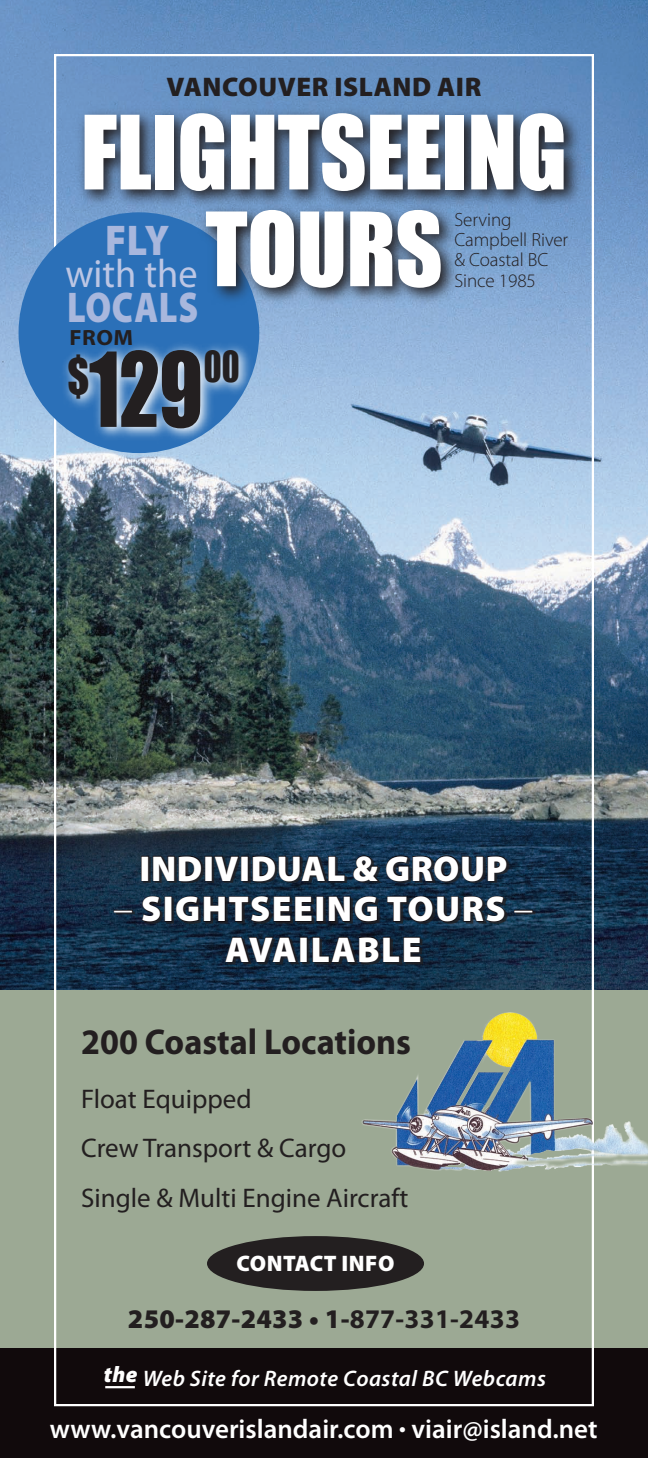
<style>
.page{position:relative;width:648px;height:1458px;background:#fff}
.page>*{position:absolute;margin:0;border:0;box-sizing:border-box;transform-origin:0 0}
.t1{font:95.4px "Impact";color:#231f20;scale:.85 1}
.t2{font:94.5px "Impact";letter-spacing:-.005em;color:#fff}
.t3{font:900 43.2px "Myriad Pro";color:#a8b7dd;scale:.82 1}
.t4{font:900 43.2px "Myriad Pro";color:#a8b7dd;scale:.9 1}
.t5{font:39.82px "Myriad Pro";color:#bcc6e4;scale:.96 1}
.t6{font:39.38px "Impact";color:#231f20;scale:.85 1}
.t7{font:900 36px "Myriad Pro";letter-spacing:.04em;color:#fff}
.t8{font:700 36px "Myriad Pro";color:#231f20;scale:.95 1}
.t9{font:900 36px "Myriad Pro";letter-spacing:.015em;color:#fff}
.t10{font:27px "Myriad Pro";color:#231f20}
.t11{font:900 27px "Myriad Pro";letter-spacing:.02em;color:#231f20}
.t12{font:600 27px "Myriad Pro";color:#fff}
.t13{font:italic 600 22.5px "Myriad Pro";letter-spacing:.02em;color:#fff}
.t14{font:900 22.5px "Myriad Pro";color:#fff}
.t15{font:700 22.05px "Myriad Pro";color:#231f20;scale:1.05 1}
.t16{font:300 19.12px "Myriad Pro";letter-spacing:-.005em;color:#231f20}
.s1{font-weight:700}
</style>
<div class="page">
<img style="left:0;top:0;width:648px;height:990px">
<div style="left:0;top:990px;width:648px;height:362px;background:#9ca994"></div>
<div style="left:207px;top:1236px;width:217px;height:55px;background:#231f20;border-radius:50%"></div>
<div style="left:0;top:1349px;width:648px;height:109px;background:#110a0c"></div>
<hr style="left:105px;top:1386px;width:30px;height:2px;background:#fff">
<div style="left:0;top:842px;width:648px;height:147px;background:#231f20;opacity:.75"></div>
<div style="left:141px;top:856px;width:8px;height:25px;border:1px solid #110a0c"></div>
<svg style="left:152px;top:855px;width:50px;height:27px"></svg>
<div style="left:205px;top:856px;width:7px;height:25px;border:1px solid #110a0c"></div>
<svg style="left:213px;top:855px;width:27px;height:32px"></svg>
<div style="left:241px;top:856px;width:8px;height:25px;border:1px solid #110a0c"></div>
<svg style="left:252px;top:852px;width:94px;height:30px;background:#172534"></svg>
<svg style="left:352px;top:855px;width:27px;height:27px"></svg>
<svg style="left:385px;top:855px;width:123px;height:27px;background:#182331"></svg>
<div style="left:114px;top:910px;width:19px;height:3px;border:1px solid #110a0c"></div>
<svg style="left:141px;top:895px;width:20px;height:28px"></svg>
<div style="left:164px;top:896px;width:8px;height:26px;border:1px solid #110a0c"></div>
<svg style="left:175px;top:895px;width:138px;height:28px;background:#151f2b"></svg>
<div style="left:316px;top:896px;width:8px;height:26px;border:1px solid #110a0c"></div>
<svg style="left:328px;top:895px;width:50px;height:27px"></svg>
<svg style="left:386px;top:895px;width:120px;height:28px;background:#16212e"></svg>
<div style="left:514px;top:910px;width:19px;height:3px;border:1px solid #110a0c"></div>
<svg style="left:224px;top:933px;width:73px;height:35px;background:#142232"></svg>
<div style="left:300px;top:937px;width:8px;height:25px;border:1px solid #110a0c"></div>
<svg style="left:312px;top:933px;width:109px;height:30px;background:#141e2c"></svg>
<div style="left:19px;top:212px;width:240px;height:241px;background:#2b70b8;border-radius:50%"></div>
<svg style="left:59px;top:344px;width:195px;height:100px"></svg>
<svg style="left:75px;top:104px;width:509px;height:204px;background:#4c6889"></svg>
<img style="left:361px;top:1009px;width:287px;height:180px">
<p class="t11" style="left:167px;top:69px;width:316px">VANCOUVER ISLAND AI R</p>
<p class="t2" style="left:81px;top:79px;width:488px">FLIGHTSEEING</p>
<p class="t2" style="left:205px;top:176px;width:239px">TOURS</p>
<p class="t16" style="left:454px;top:208px;width:59px">Serving</p>
<p class="t16" style="left:454px;top:228px;width:115px">Campbell River</p>
<p class="t16" style="left:454px;top:248px;width:96px">&amp; Coastal BC</p>
<p class="t16" style="left:454px;top:269px;width:83px">Since 1985</p>
<p class="t4" style="left:105px;top:212px;width:73px">FLY</p>
<p class="t5" style="left:65px;top:249px;width:139px">with the</p>
<p class="t3" style="left:67px;top:279px;width:27px">LOCALS</p>
<p class="t15" style="left:69px;top:323px;width:62px">From</p>
<p class="t1" style="left:68px;top:315px;width:161px"><sup>$</sup>129</p>
<p class="t6" style="left:204px;top:336px;width:44px">00</p>
<p class="t9" style="left:140px;top:844px;width:369px">INDIVIDUAL &amp; GROUP</p>
<p class="t7" style="left:114px;top:885px;width:420px">_ SIGHTSEEING TOURS _</p>
<p class="t7" style="left:225px;top:925px;width:198px">AVAILABLE</p>
<p class="t8" style="left:81px;top:1018px;width:349px">200 Coastal Locations</p>
<p class="t10" style="left:81px;top:1082px;width:172px">Float Equipped</p>
<p class="t10" style="left:81px;top:1132px;width:267px">Crew Transport &amp; Cargo</p>
<p class="t10" style="left:81px;top:1181px;width:329px">Single &amp; Multi Engine Aircraft</p>
<p class="t14" style="left:237px;top:1249px;width:16px">CON</p>
<p class="t14" style="left:283px;top:1249px;width:111px">TACT INFO</p>
<p class="t11" style="left:128px;top:1301px;width:394px">250-287-2433 • 1-<span class="s1">877-331-2433</span></p>
<p class="t13" style="left:104px;top:1364px;width:444px"><sup>the</sup> Web Site for Remote Coastal BC Webcams</p>
<p class="t12" style="left:50px;top:1412px;width:549px">www.vancouverislandair.com ● viair@island.net</p>
</div>
